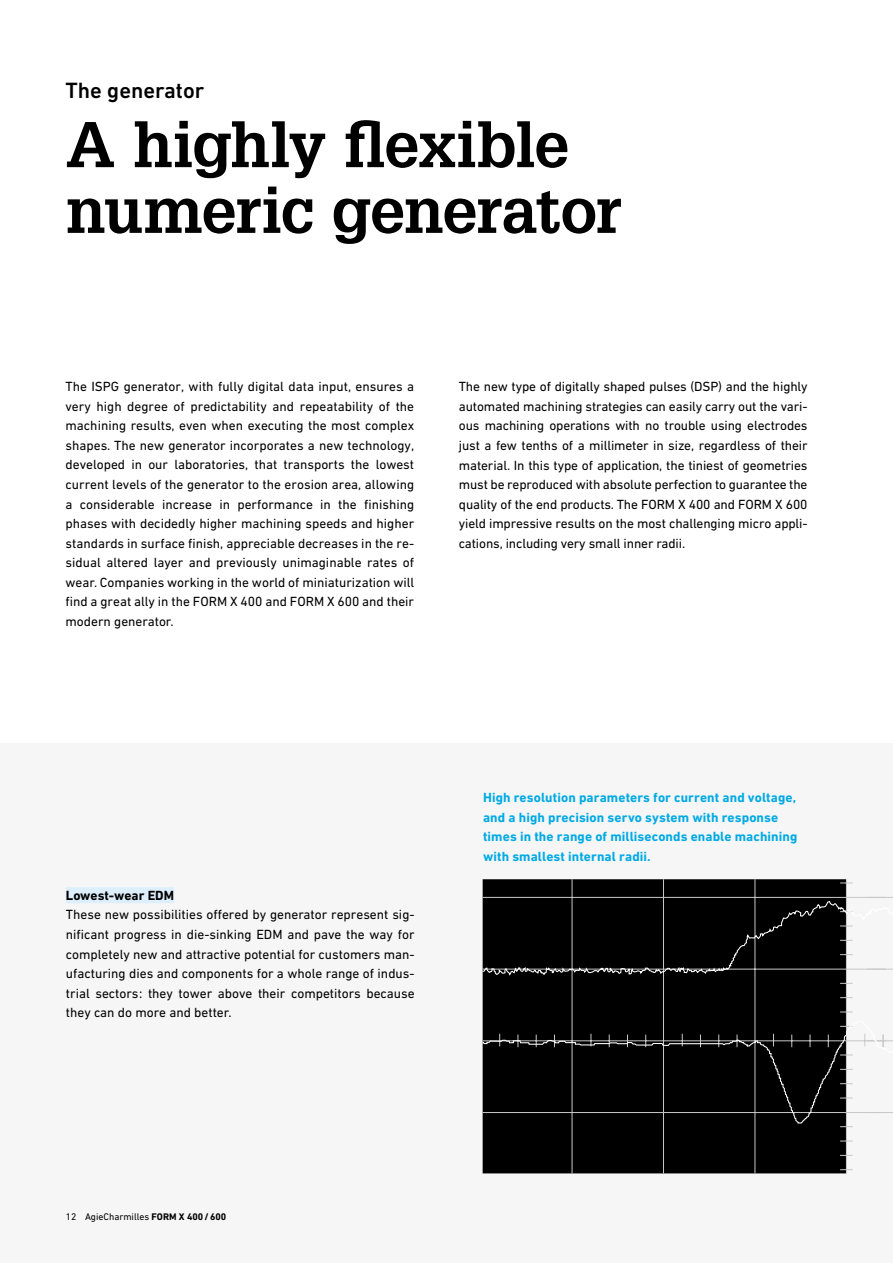
<style>
.page{position:relative;width:893px;height:1263px;background:#fff}
.page>*{position:absolute;margin:0;border:0;box-sizing:border-box;transform-origin:0 0}
.t1{font:700 63px/65.7px "Glypha LT Pro";letter-spacing:-.02em;color:#000}
.t2{font:500 22.5px "DIN Next W1 G";color:#000}
.t3{font:13.5px/19.5px "DIN Next W1 G";color:#000;text-align:justify}
.t4{font:700 13.5px/19.5px "DIN Next W1 G";letter-spacing:.01em;color:#00aae5}
.t5{font:700 13.5px "DIN Next W1 G";color:#000}
.t6{font:9.75px "DIN Next W1 G";color:#000}
.s1{font-weight:700}
</style>
<div class="page">
<div style="left:0;top:743px;width:893px;height:520px;background:#f6f6f6"></div>
<svg style="left:483px;top:879px;width:384px;height:294px;background:#121212"></svg>
<svg style="left:483px;top:900px;width:384px;height:224px;background:#141414"></svg>
<svg style="left:867px;top:897px;width:26px;height:216px"></svg>
<div style="left:66px;top:887px;width:108px;height:16px;background:#ddeffc"></div>
<h2 class="t2" style="left:66px;top:77px;width:140px">The generator</h2>
<h1 class="t1" style="left:66px;top:110px;width:557px">A highly flexible numeric generator</h1>
<p class="t3" style="left:66px;top:377px;width:350px">The ISPG generator, with fully digital data input, ensures a very high degree of predictability and repeatability of the machining results, even when executing the most complex shapes. The new generator incorporates a new technology, developed in our laboratories, that transports the lowest current levels of the generator to the erosion area, allowing a considerable increase in performance in the finishing phases with decidedly higher machining speeds and higher standards in surface finish, appreciable decreases in the re&shy;sidual altered layer and previously unimaginable rates of wear. Companies working in the world of miniaturization will find a great ally in the FORM X 400 and FORM X 600 and their modern generator.</p>
<p class="t3" style="left:459px;top:377px;width:350px">The new type of digitally shaped pulses (DSP) and the highly automated machining strategies can easily carry out the vari&shy;ous machining operations with no trouble using electrodes just a few tenths of a millimeter in size, regardless of their material. In this type of application, the tiniest of geometries must be reproduced with absolute perfection to guarantee the quality of the end products. The FORM X 400 and FORM X 600 yield impressive results on the most challenging micro appli&shy;cations, including very small inner radii.</p>
<p class="t5" style="left:66px;top:887px;width:110px">Lowest-wear EDM</p>
<p class="t3" style="left:66px;top:905px;width:350px">These new possibilities offered by generator represent sig&shy;nificant progress in die-sinking EDM and pave the way for completely new and attractive potential for customers man&shy;ufacturing dies and components for a whole range of indus&shy;trial sectors: they tower above their competitors because they can do more and better.</p>
<p class="t4" style="left:483px;top:788px;width:316px">High resolution parameters for current and voltage, and a high precision servo system with response times in the range of milliseconds enable machining with smallest internal radii.</p>
<p class="t6" style="left:66px;top:1211px;width:162px">12 AgieCharmilles <span class="s1">FORM X 400/600</span></p>
</div>
